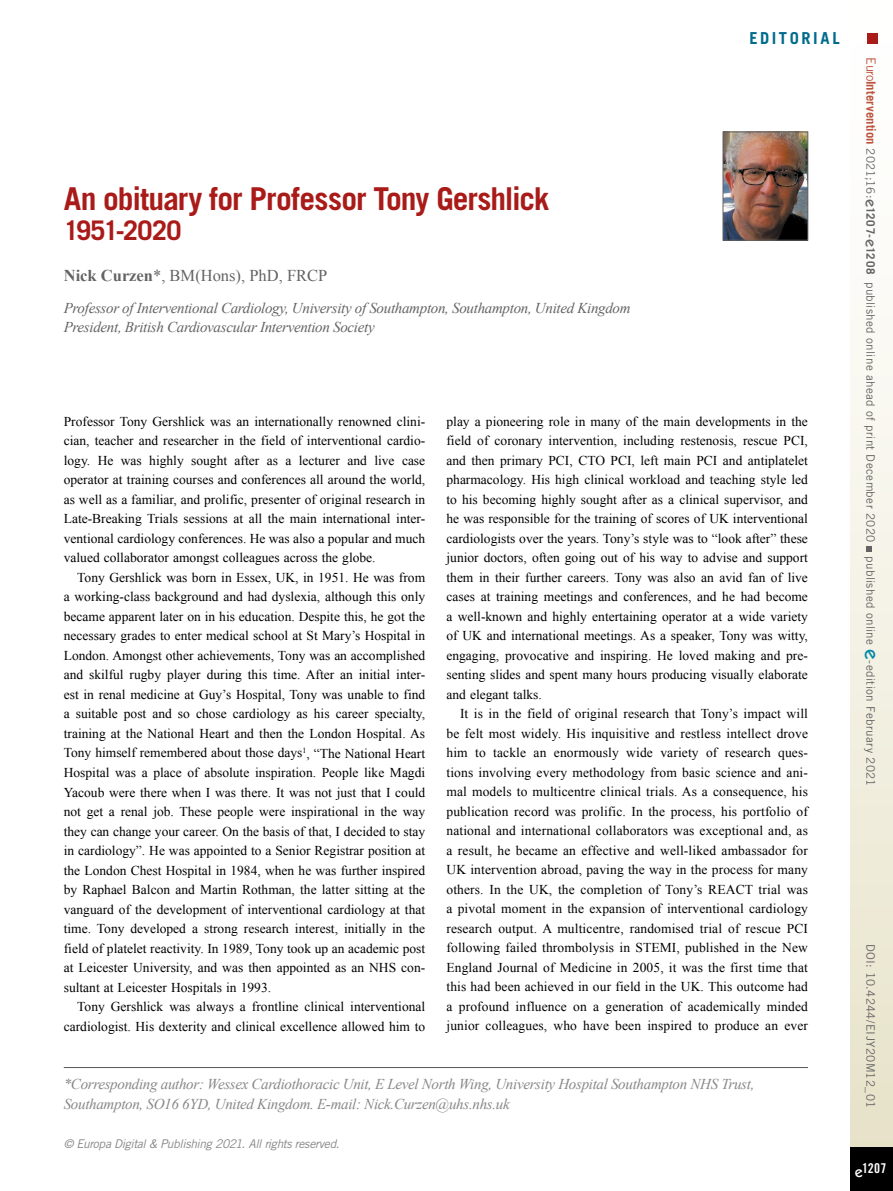
<style>
.page{position:relative;width:893px;height:1191px;background:#fff}
.page>*{position:absolute;margin:0;border:0;box-sizing:border-box;transform-origin:0 0}
.t1{font:700 31.5px "Trade Gothic LT Std";letter-spacing:-.03em;color:#a91b18}
.t2{font:700 27px "Trade Gothic LT Std";letter-spacing:-.025em;color:#a91b18}
.t3{font:16.5px "Times New Roman";color:#646363}
.t4{font:700 16.5px "Trade Gothic LT Std";letter-spacing:.16em;color:#006b8d}
.t5{font:italic 15px/19.5px "Times New Roman";letter-spacing:-.02em;color:#878787}
.t6{font:italic 15px/19.5px "Times New Roman";letter-spacing:-.02em;color:#646363}
.t7{font:13.5px/19.5px "Times New Roman";color:#000;text-align:justify}
.t8{font:13.5px "Trade Gothic LT Std Bd Cn 20";color:#fff}
.t9{font:italic 12px "Trade Gothic LT Std";letter-spacing:-.03em;color:#878787}
.t10{font:11.7px "Trade Gothic LT Std";letter-spacing:.03em;color:#646363}
.s1{font-weight:700}
.s2{font-size:12.75px;color:#bc533d}
.s3{font-weight:700;font-size:12.75px;color:#bc533d}
.s4{font-family:"ITC Kabel Std";font-weight:500;font-size:15px}
.s5{font-family:"ITC Kabel Std";font-weight:500;font-size:19.5px;color:#008aa8}
</style>
<div class="page">
<div style="left:850px;top:0;width:43px;height:1191px;background:linear-gradient(to bottom,#fff,#e7e2c9)"></div>
<div style="left:850px;top:1147px;width:43px;height:44px;background:#000"></div>
<div style="left:867px;top:34px;width:11px;height:10px;background:#a91b18"></div>
<svg style="left:867px;top:546px;width:5px;height:6px"></svg>
<hr style="left:64px;top:1067px;width:744px;height:1px;background:#575756">
<img style="left:725px;top:134px;width:81px;height:104px">
<div style="left:723px;top:132px;width:85px;height:108px;border:1px solid #646363"></div>
<h1 class="t1" style="left:64px;top:179px;width:487px">An obituary for Professor Tony Gershlick</h1>
<h2 class="t2" style="left:64px;top:214px;width:119px">1951-2020</h2>
<p class="t3" style="left:64px;top:264px;width:265px"><span class="s1">Nick Curzen</span>*, BM(Hons), PhD, FRCP</p>
<p class="t6" style="left:64px;top:298px;width:568px">Professor of Interventional Cardiology, University of Southampton, Southampton, United Kingdom<br>President, British Cardiovascular Intervention Society</p>
<p class="t4" style="left:749px;top:28px;width:92px">EDITORIAL</p>
<p class="t7" style="left:64px;top:411px;width:363px">Professor Tony Gershlick was an internationally renowned clini&shy;cian, teacher and researcher in the field of interventional cardio&shy;logy. He was highly sought after as a lecturer and live case operator at training courses and conferences all around the world, as well as a familiar, and prolific, presenter of original research in Late-Breaking Trials sessions at all the main international inter&shy;ventional cardiology conferences. He was also a popular and much valued collaborator amongst colleagues across the globe.</p>
<p class="t7" style="left:64px;top:567px;width:363px;text-indent:14px">Tony Gershlick was born in Essex, UK, in 1951. He was from a working-class background and had dyslexia, although this only became apparent later on in his education. Despite this, he got the necessary grades to enter medical school at St Mary’s Hospital in London. Amongst other achievements, Tony was an accomplished and skilful rugby player during this time. After an initial inter&shy;est in renal medicine at Guy’s Hospital, Tony was unable to find a suitable post and so chose cardiology as his career specialty, training at the National Heart and then the London Hospital. As Tony himself remembered about those days<sup>1</sup>, “The National Heart Hospital was a place of absolute inspiration. People like Magdi Yacoub were there when I was there. It was not just that I could not get a renal job. These people were inspirational in the way they can change your career. On the basis of that, I decided to stay in cardiology”. He was appointed to a Senior Registrar position at the London Chest Hospital in 1984, when he was further inspired by Raphael Balcon and Martin Rothman, the latter sitting at the vanguard of the development of interventional cardiology at that time. Tony developed a strong research interest, initially in the field of platelet reactivity. In 1989, Tony took up an academic post at Leicester University, and was then appointed as an NHS con&shy;sultant at Leicester Hospitals in 1993.</p>
<p class="t7" style="left:64px;top:996px;width:363px;text-align:right">Tony Gershlick was always a frontline clinical interventional cardiologist. His dexterity and clinical excellence allowed him to</p>
<p class="t7" style="left:446px;top:411px;width:363px">play a pioneering role in many of the main developments in the field of coronary intervention, including restenosis, rescue PCI, and then primary PCI, CTO PCI, left main PCI and antiplatelet pharmacology. His high clinical workload and teaching style led to his becoming highly sought after as a clinical supervisor, and he was responsible for the training of scores of UK interventional cardiologists over the years. Tony’s style was to “look after” these junior doctors, often going out of his way to advise and support them in their further careers. Tony was also an avid fan of live cases at training meetings and conferences, and he had become a well-known and highly entertaining operator at a wide variety of UK and international meetings. As a speaker, Tony was witty, engaging, provocative and inspiring. He loved making and pre&shy;senting slides and spent many hours producing visually elaborate and elegant talks.</p>
<p class="t7" style="left:446px;top:704px;width:363px;text-indent:14px">It is in the field of original research that Tony’s impact will be felt most widely. His inquisitive and restless intellect drove him to tackle an enormously wide variety of research ques&shy;tions involving every methodology from basic science and ani&shy;mal models to multicentre clinical trials. As a consequence, his publication record was prolific. In the process, his portfolio of national and international collaborators was exceptional and, as a result, he became an effective and well-liked ambassador for UK intervention abroad, paving the way in the process for many others. In the UK, the completion of Tony’s REACT trial was a pivotal moment in the expansion of interventional cardiology research output. A multicentre, randomised trial of rescue PCI following failed thrombolysis in STEMI, published in the New England Journal of Medicine in 2005, it was the first time that this had been achieved in our field in the UK. This outcome had a profound influence on a generation of academically minded junior colleagues, who have been inspired to produce an ever</p>
<p class="t5" style="left:64px;top:1074px;width:692px">*Corresponding author: Wessex Cardiothoracic Unit, E Level North Wing, University Hospital Southampton NHS Trust,<br>Southampton, SO16 6YD, United Kingdom. E-mail: Nick.Curzen@uhs.nhs.uk</p>
<p class="t9" style="left:64px;top:1137px;width:277px">© Europa Digital &amp; Publishing 2021. All rights reserved.</p>
<p class="t10" style="left:878px;top:57px;width:730px;rotate:90deg"><span class="s2">Euro</span><span class="s3">Intervention</span> 2021;16:<span class="s4">e</span><span class="s1">1207-</span><span class="s4">e</span><span class="s1">1208</span> published online ahead of print December 2020 published online <span class="s5">e</span>-edition February 2021</p>
<p class="t10" style="left:878px;top:944px;width:165px;rotate:90deg">DOI: 10.4244/EIJY20M12_01</p>
<p class="t8" style="left:855px;top:1160px;width:33px"><span class="s4">e</span>1207</p>
</div>
